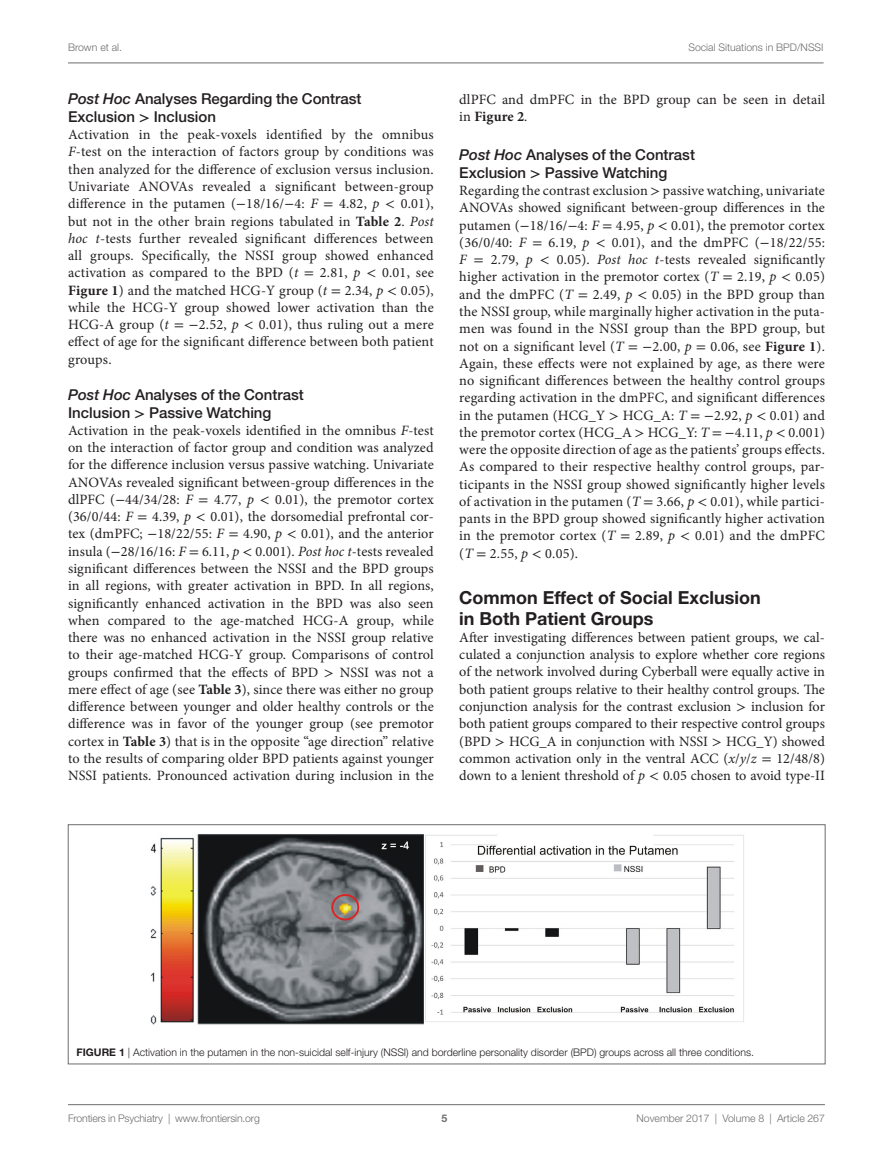
<style>
.page{position:relative;width:893px;height:1170px;background:#fff}
.page>*{position:absolute;margin:0;border:0;box-sizing:border-box;transform-origin:0 0}
.t1{font:700 18px/21px "Helvetica Neue LT Std";color:#231f20}
.t2{font:500 15px/18px "Helvetica Neue LT Std";color:#231f20}
.t3{font:14.25px/17.2px "Minion Pro";letter-spacing:.005em;color:#231f20;text-align:justify}
.t4{font:300 10.5px "Helvetica Neue LT Std";color:#231f20}
.t5{font:300 10.5px "Helvetica Neue LT Std";color:#6c6d70}
.t6{font:700 10.5px "Helvetica Neue LT Std";color:#6c6d70}
.s1{font-style:italic}
.s2{font-family:"STIX General";font-weight:700}
.s3{font-family:"STIX General"}
.s4{font-weight:700}
</style>
<div class="page">
<img style="left:150px;top:834px;width:594px;height:191px">
<div style="left:68px;top:824px;width:757px;height:240px;border:1px solid #6c6d70"></div>
<hr style="left:68px;top:1104px;width:757px;height:1px;background:#6c6d70">
<hr style="left:68px;top:63px;width:755px;height:1px;background:#6c6d70">
<p class="t5" style="left:68px;top:41px;width:56px">Brown et al.</p>
<p class="t5" style="left:688px;top:41px;width:137px">Social Situations in BPD/NSSI</p>
<p class="t2" style="left:68px;top:89px;width:295px"><span class="s1">Post Hoc</span> Analyses Regarding the Contrast<br>Exclusion <span class="s2">&gt;</span> Inclusion</p>
<p class="t3" style="left:68px;top:126px;width:367px">Activation in the peak-voxels identified by the omnibus <span class="s1">F</span>-test on the interaction of factors group by conditions was then analyzed for the difference of exclusion versus inclusion.<br>Univariate ANOVAs revealed a significant between-group difference in the putamen (<span class="s3">−</span>18/16/<span class="s3">−</span>4: <span class="s1">F</span> <span class="s3">=</span> 4.82, <span class="s1">p</span> <span class="s3">&lt;</span> 0.01), but not in the other brain regions tabulated in <span class="s4">Table 2</span>. <span class="s1">Post hoc t</span>-tests further revealed significant differences between all groups. Specifically, the NSSI group showed enhanced activation as compared to the BPD (<span class="s1">t</span> <span class="s3">=</span> 2.81, <span class="s1">p</span> <span class="s3">&lt;</span> 0.01, see <span class="s4">Figure 1</span>) and the matched HCG-Y group (<span class="s1">t</span> <span class="s3">=</span> 2.34, <span class="s1">p</span> <span class="s3">&lt;</span> 0.05), while the HCG-Y group showed lower activation than the HCG-A group (<span class="s1">t</span> <span class="s3">= −</span>2.52, <span class="s1">p</span> <span class="s3">&lt;</span> 0.01), thus ruling out a mere effect of age for the significant difference between both patient groups.</p>
<p class="t2" style="left:68px;top:385px;width:237px"><span class="s1">Post Hoc</span> Analyses of the Contrast<br>Inclusion <span class="s2">&gt;</span> Passive Watching</p>
<p class="t3" style="left:68px;top:421px;width:367px">Activation in the peak-voxels identified in the omnibus <span class="s1">F</span>-test on the interaction of factor group and condition was analyzed for the difference inclusion versus passive watching. Univariate ANOVAs revealed significant between-group differences in the dlPFC (<span class="s3">−</span>44/34/28: <span class="s1">F</span> <span class="s3">=</span> 4.77, <span class="s1">p</span> <span class="s3">&lt;</span> 0.01), the premotor cortex (36/0/44: <span class="s1">F</span> <span class="s3">=</span> 4.39, <span class="s1">p</span> <span class="s3">&lt;</span> 0.01), the dorsomedial prefrontal cor&shy;tex (dmPFC; <span class="s3">−</span>18/22/55: <span class="s1">F</span> <span class="s3">=</span> 4.90, <span class="s1">p</span> <span class="s3">&lt;</span> 0.01), and the anterior insula (<span class="s3">−</span>28/16/16: <span class="s1">F</span> <span class="s3">=</span> 6.11, <span class="s1">p</span> <span class="s3">&lt;</span> 0.001). <span class="s1">Post hoc t</span>-tests revealed significant differences between the NSSI and the BPD groups in all regions, with greater activation in BPD. In all regions, significantly enhanced activation in the BPD was also seen when compared to the age-matched HCG-A group, while there was no enhanced activation in the NSSI group relative to their age-matched HCG-Y group. Comparisons of control groups confirmed that the effects of BPD <span class="s3">&gt;</span> NSSI was not a mere effect of age (see <span class="s4">Table 3</span>), since there was either no group difference between younger and older healthy controls or the difference was in favor of the younger group (see premotor cortex in <span class="s4">Table 3</span>) that is in the opposite “age direction” relative to the results of comparing older BPD patients against younger NSSI patients. Pronounced activation during inclusion in the</p>
<p class="t3" style="left:459px;top:91px;width:367px">dlPFC and dmPFC in the BPD group can be seen in detail in <span class="s4">Figure 2</span>.</p>
<p class="t2" style="left:459px;top:145px;width:237px"><span class="s1">Post Hoc</span> Analyses of the Contrast<br>Exclusion <span class="s2">&gt;</span> Passive Watching</p>
<p class="t3" style="left:459px;top:182px;width:367px">Regarding the contrast exclusion <span class="s3">&gt;</span> passive watching, univariate ANOVAs showed significant between-group differences in the putamen (<span class="s3">−</span>18/16/<span class="s3">−</span>4: <span class="s1">F</span> <span class="s3">=</span> 4.95, <span class="s1">p</span> <span class="s3">&lt;</span> 0.01), the premotor cortex (36/0/40: <span class="s1">F</span> <span class="s3">=</span> 6.19, <span class="s1">p</span> <span class="s3">&lt;</span> 0.01), and the dmPFC (<span class="s3">−</span>18/22/55:<br><span class="s1">F</span> <span class="s3">=</span> 2.79, <span class="s1">p</span> <span class="s3">&lt;</span> 0.05). <span class="s1">Post hoc t</span>-tests revealed significantly higher activation in the premotor cortex (<span class="s1">T</span> <span class="s3">=</span> 2.19, <span class="s1">p</span> <span class="s3">&lt;</span> 0.05) and the dmPFC (<span class="s1">T</span> <span class="s3">=</span> 2.49, <span class="s1">p</span> <span class="s3">&lt;</span> 0.05) in the BPD group than the NSSI group, while marginally higher activation in the puta&shy;men was found in the NSSI group than the BPD group, but not on a significant level (<span class="s1">T</span> <span class="s3">= −</span>2.00, <span class="s1">p</span> <span class="s3">=</span> 0.06, see <span class="s4">Figure 1</span>).<br>Again, these effects were not explained by age, as there were no significant differences between the healthy control groups regarding activation in the dmPFC, and significant differences in the putamen (HCG_Y <span class="s3">&gt;</span> HCG_A: <span class="s1">T</span> <span class="s3">= −</span>2.92, <span class="s1">p</span> <span class="s3">&lt;</span> 0.01) and the premotor cortex (HCG_A <span class="s3">&gt;</span> HCG_Y: <span class="s1">T</span> <span class="s3">= −</span>4.11, <span class="s1">p</span> <span class="s3">&lt;</span> 0.001) were the opposite direction of age as the patients’ groups effects.<br>As compared to their respective healthy control groups, par&shy;ticipants in the NSSI group showed significantly higher levels of activation in the putamen (<span class="s1">T</span> <span class="s3">=</span> 3.66, <span class="s1">p</span> <span class="s3">&lt;</span> 0.01), while partici&shy;pants in the BPD group showed significantly higher activation in the premotor cortex (<span class="s1">T</span> <span class="s3">=</span> 2.89, <span class="s1">p</span> <span class="s3">&lt;</span> 0.01) and the dmPFC (<span class="s1">T</span> <span class="s3">=</span> 2.55, <span class="s1">p</span> <span class="s3">&lt;</span> 0.05).</p>
<p class="t1" style="left:459px;top:586px;width:303px">Common Effect of Social Exclusion in Both Patient Groups</p>
<p class="t3" style="left:459px;top:628px;width:367px">After investigating differences between patient groups, we cal&shy;culated a conjunction analysis to explore whether core regions of the network involved during Cyberball were equally active in both patient groups relative to their healthy control groups. The conjunction analysis for the contrast exclusion <span class="s3">&gt;</span> inclusion for both patient groups compared to their respective control groups (BPD <span class="s3">&gt;</span> HCG_A in conjunction with NSSI <span class="s3">&gt;</span> HCG_Y) showed common activation only in the ventral ACC (<span class="s1">x</span>/<span class="s1">y</span>/<span class="s1">z</span> <span class="s3">=</span> 12/48/8) down to a lenient threshold of <span class="s1">p</span> <span class="s3">&lt;</span> 0.05 chosen to avoid type-II</p>
<p class="t4" style="left:77px;top:1045px;width:679px"><span class="s4">Figure 1</span> | Activation in the putamen in the non-suicidal self-injury (NSSI) and borderline personality disorder (BPD) groups across all three conditions.</p>
<p class="t5" style="left:68px;top:1111px;width:193px">Frontiers in Psychiatry | www.frontiersin.org</p>
<p class="t5" style="left:636px;top:1111px;width:190px">November 2017 | Volume 8 | Article 267</p>
<p class="t6" style="left:441px;top:1111px;width:7px">5</p>
</div>
